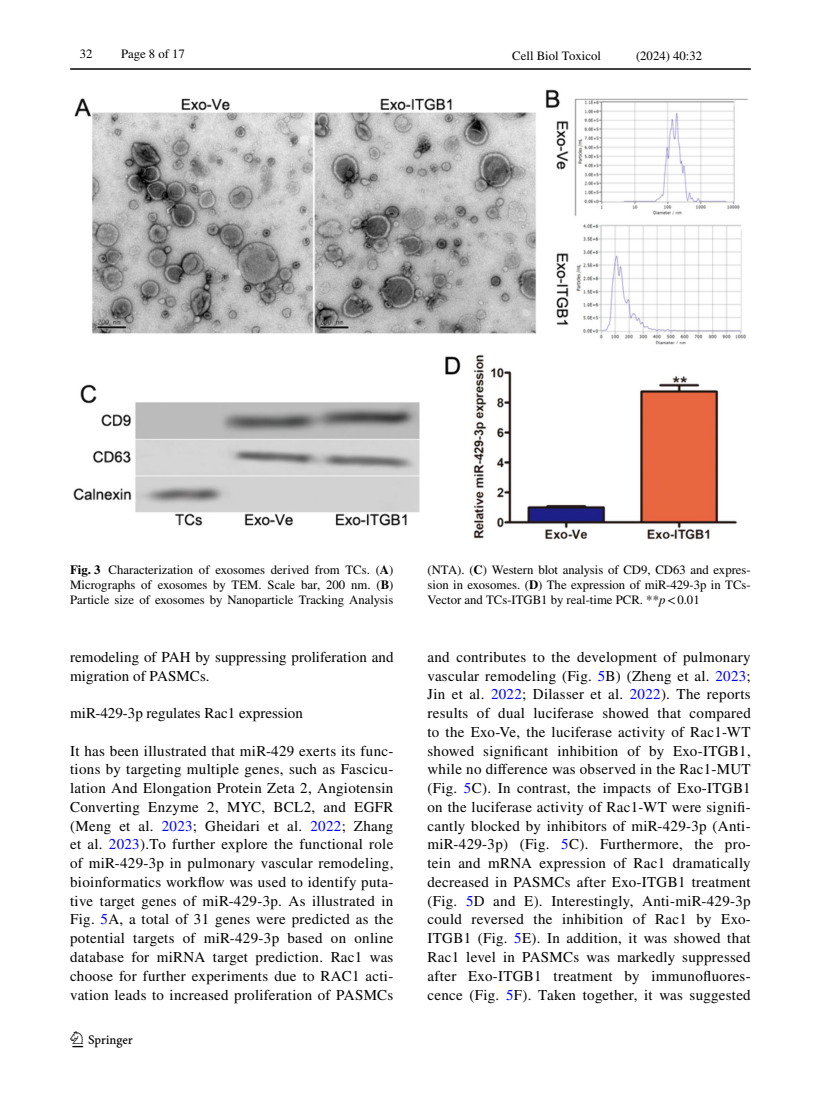
<style>
.page{position:relative;width:821px;height:1106px;background:#fff}
.page>*{position:absolute;margin:0;border:0;box-sizing:border-box;transform-origin:0 0}
.t1{font:22.5px "Springnew Regular 2";color:#000}
.t2{font:15px/18.8px "STIX";letter-spacing:.005em;color:#000;text-align:justify}
.t3{font:12.75px/15px "STIX";color:#000;text-align:justify}
.s1{font-weight:700}
.s2{font-style:italic}
.s3{color:#00f}
</style>
<div class="page">
<hr style="left:70px;top:68px;width:680px;height:2px;background:#000">
<img style="left:74px;top:89px;width:673px;height:450px">
<p class="t3" style="left:80px;top:47px;width:14px">32</p>
<p class="t3" style="left:121px;top:47px;width:65px">Page 8 of 17</p>
<p class="t3" style="left:512px;top:49px;width:90px">Cell Biol Toxicol</p>
<p class="t3" style="left:636px;top:49px;width:68px">(2024) 40:32</p>
<p class="t3" style="left:70px;top:563px;width:325px"><span class="s1">Fig. 3</span> Characterization of exosomes derived from TCs. (<span class="s1">A</span>)<br>Micrographs of exosomes by TEM. Scale bar, 200 nm. (<span class="s1">B</span>)<br>Particle size of exosomes by Nanoparticle Tracking Analysis</p>
<p class="t3" style="left:427px;top:563px;width:325px">(NTA). (<span class="s1">C</span>) Western blot analysis of CD9, CD63 and expres&shy;sion in exosomes. (<span class="s1">D</span>) The expression of miR-429-3p in TCs-Vector and TCs-ITGB1 by real-time PCR. **<span class="s2">p</span>&lt;0.01</p>
<p class="t2" style="left:70px;top:648px;width:325px">remodeling of PAH by suppressing proliferation and migration of PASMCs.</p>
<p class="t2" style="left:70px;top:704px;width:234px">miR‑429‑3p regulates Rac1 expression</p>
<p class="t2" style="left:70px;top:742px;width:325px">It has been illustrated that miR-429 exerts its func&shy;tions by targeting multiple genes, such as Fascicu&shy;lation And Elongation Protein Zeta 2, Angiotensin Converting Enzyme 2, MYC, BCL2, and EGFR (Meng et al. <span class="s3">2023</span>; Gheidari et al. <span class="s3">2022</span>; Zhang et al. <span class="s3">2023</span>).To further explore the functional role of miR-429-3p in pulmonary vascular remodeling, bioinformatics workflow was used to identify puta&shy;tive target genes of miR-429-3p. As illustrated in Fig. <span class="s3">5</span>A, a total of 31 genes were predicted as the potential targets of miR-429-3p based on online database for miRNA target prediction. Rac1 was choose for further experiments due to RAC1 acti&shy;vation leads to increased proliferation of PASMCs</p>
<h1 class="t1" style="left:72px;top:1031px;width:62px">1 3</h1>
<p class="t2" style="left:427px;top:648px;width:325px">and contributes to the development of pulmonary vascular remodeling (Fig. <span class="s3">5</span>B) (Zheng et al. <span class="s3">2023</span>; Jin et al. <span class="s3">2022</span>; Dilasser et al. <span class="s3">2022</span>). The reports results of dual luciferase showed that compared to the Exo-Ve, the luciferase activity of Rac1-WT showed significant inhibition of by Exo-ITGB1, while no difference was observed in the Rac1-MUT (Fig. <span class="s3">5</span>C). In contrast, the impacts of Exo-ITGB1 on the luciferase activity of Rac1-WT were signifi&shy;cantly blocked by inhibitors of miR-429-3p (Anti&shy;miR-429-3p) (Fig. <span class="s3">5</span>C). Furthermore, the pro&shy;tein and mRNA expression of Rac1 dramatically decreased in PASMCs after Exo-ITGB1 treatment (Fig. <span class="s3">5</span>D and E). Interestingly, Anti-miR-429-3p could reversed the inhibition of Rac1 by Exo-ITGB1 (Fig. <span class="s3">5</span>E). In addition, it was showed that Rac1 level in PASMCs was markedly suppressed after Exo-ITGB1 treatment by immunofluores&shy;cence (Fig. <span class="s3">5</span>F). Taken together, it was suggested</p>
</div>
